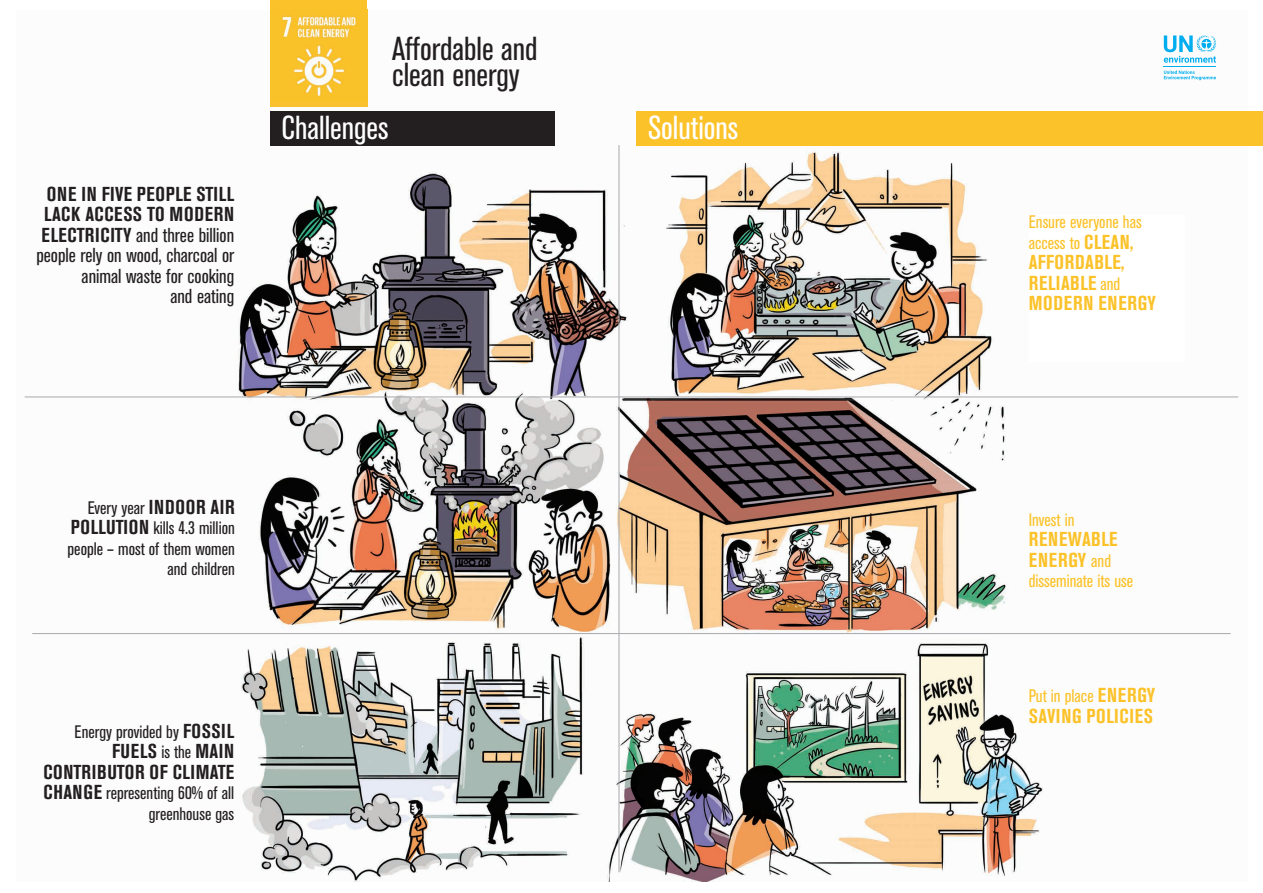
<style>
.page{position:relative;width:1263px;height:893px;background:#fff}
.page>*{position:absolute;margin:0;border:0;box-sizing:border-box;transform-origin:0 0}
.t1{font:condensed 33px/26.1px "Akzidenz Grotesk BE";color:#231f20}
.t2{font:condensed 33px "Akzidenz Grotesk BE";color:#fff}
.t3{font:condensed 20.02px/20.5px "Akzidenz Grotesk BE";color:#231f20;text-align:right}
.t4{font:700 condensed 20.02px/20.5px "Akzidenz Grotesk BE";letter-spacing:.035em;color:#fbc229}
.t5{font:700 condensed 20.02px/20.5px "Akzidenz Grotesk BE";letter-spacing:.025em;color:#231f20;text-align:right}
.t6{font:condensed 18px/20.5px "Akzidenz Grotesk BE";color:#231f20;text-align:right}
.t7{font:condensed 18px/20.5px "Akzidenz Grotesk BE";color:#fbc229}
.t8{font:condensed 17.92px/20.5px "Akzidenz Grotesk BE";color:#231f20;text-align:right}
.s1{font-weight:700}
.s2{font-weight:700;font-size:20.02px}
.s3{font-weight:400;font-size:17.92px}
.s4{font-weight:400;font-size:18px}
</style>
<div class="page">
<img style="left:24px;top:11px;width:1223px;height:870px">
<div style="left:270px;top:111px;width:285px;height:34px;background:#231f20"></div>
<div style="left:637px;top:111px;width:626px;height:34px;background:#fbc229"></div>
<svg style="left:1029px;top:215px;width:156px;height:147px"></svg>
<hr style="left:25px;top:397px;width:1213px;height:1px;background:#a8a9ad">
<hr style="left:32px;top:633px;width:1199px;height:1px;background:#a8a9ad">
<div style="left:270px;top:0;width:97px;height:106px;background:#fbc229"></div>
<img style="left:282px;top:15px;width:76px;height:81px">
<hr style="left:619px;top:145px;width:1px;height:727px;background:#a8a9ad">
<hr style="left:1164px;top:66px;width:52px;height:1px;background:#00aeef">
<svg style="left:1164px;top:70px;width:52px;height:10px"></svg>
<svg style="left:1164px;top:35px;width:52px;height:28px"></svg>
<p class="t3" style="left:36px;top:184px;width:199px"><span class="s1">ONE IN FIVE PEOPLE STILL<br>LACK ACCESS TO MODERN<br>ELECTRICITY</span> and three billion people rely on wood, charcoal or animal waste for cooking<br>and eating</p>
<h1 class="t1" style="left:392px;top:36px;width:147px">Affordable and clean energy</h1>
<h1 class="t2" style="left:281px;top:109px;width:109px">Challenges</h1>
<h1 class="t2" style="left:648px;top:109px;width:92px">Solutions</h1>
<p class="t6" style="left:68px;top:498px;width:169px">Every year <span class="s2">INDOOR AIR<br>POLLUTION</span> kills 4.3 million people – most of them women and children</p>
<p class="t8" style="left:75px;top:722px;width:161px">Energy provided by <span class="s2">FOSSIL</span></p>
<p class="t5" style="left:43px;top:741px;width:192px">FUELS <span class="s3">is the</span> MAIN<br>CONTRIBUTOR OF CLIMATE</p>
<p class="t8" style="left:44px;top:783px;width:192px"><span class="s2">CHANGE</span> representing 60% of all greenhouse gas</p>
<p class="t7" style="left:1029px;top:212px;width:114px">Ensure everyone has access to <span class="s2">CLEAN,</span></p>
<p class="t4" style="left:1029px;top:252px;width:129px">AFFORDABLE,<br>RELIABLE <span class="s4">and<br></span>MODERN ENERGY</p>
<p class="t7" style="left:1029px;top:510px;width:47px">Invest in</p>
<p class="t4" style="left:1029px;top:529px;width:90px">RENEWABLE<br>ENERGY <span class="s4">and</span></p>
<p class="t7" style="left:1029px;top:571px;width:106px">disseminate its use</p>
<p class="t7" style="left:1029px;top:686px;width:128px">Put in place <span class="s2">ENERGY</span></p>
<p class="t4" style="left:1029px;top:706px;width:126px">SAVING POLICIES</p>
</div>
